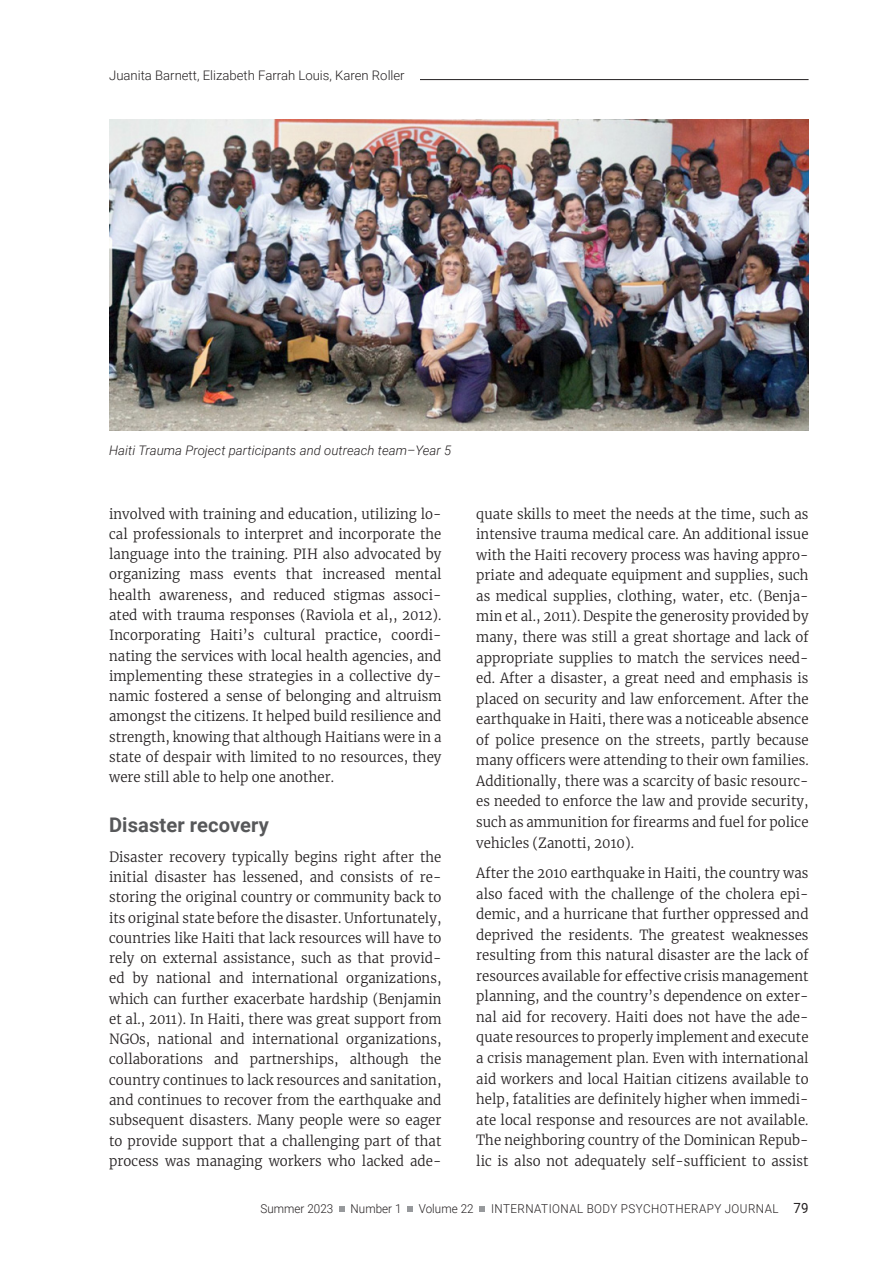
<style>
.page{position:relative;width:883px;height:1265px;background:#fff}
.page>*{position:absolute;margin:0;border:0;box-sizing:border-box;transform-origin:0 0}
.Inner_Title{font:700 20.12px "Roboto";letter-spacing:.005em;color:#57585a}
.Body_Text{font:300 14px/20.5px "Merriweather";letter-spacing:.005em;color:#231f20;text-align:justify;scale:.95 1}
.Figure{font:italic 300 13.12px "Roboto";letter-spacing:.005em;color:#231f20}
.t1{font:300 13.12px "Roboto";color:#231f20}
.t2{font:300 12.25px "Roboto";letter-spacing:.04em;color:#231f20;scale:.95 1}
.t3{font:300 12.25px "Roboto";letter-spacing:.005em;color:#231f20;scale:.95 1}
.s1{font-weight:400;font-size:14px}
</style>
<div class="page">
<svg style="left:339px;top:1206px;width:6px;height:6px"></svg>
<svg style="left:408px;top:1206px;width:5px;height:6px"></svg>
<svg style="left:480px;top:1206px;width:5px;height:6px"></svg>
<hr style="left:114px;top:79px;width:695px;height:1px;background:#231f20">
<div style="left:109px;top:0;width:311px;height:85px;background:#fff"></div>
<img style="left:109px;top:119px;width:700px;height:312px">
<p class="t1" style="left:109px;top:66px;width:297px">Juanita Barnett, Elizabeth Farrah Louis, Karen Roller</p>
<p class="Figure" style="left:109px;top:441px;width:344px">Haiti Trauma Project participants and outreach team–Year 5</p>
<p class="Body_Text" style="left:109px;top:503px;width:351px">involved with training and education, utilizing lo&shy;cal professionals to interpret and incorporate the language into the training. PIH also advocated by organizing mass events that increased mental health awareness, and reduced stigmas associ&shy;ated with trauma responses (Raviola et al,, 2012).<br>Incorporating Haiti’s cultural practice, coordi&shy;nating the services with local health agencies, and implementing these strategies in a collective dy&shy;namic fostered a sense of belonging and altruism amongst the citizens. It helped build resilience and strength, knowing that although Haitians were in a state of despair with limited to no resources, they were still able to help one another.</p>
<p class="Inner_Title" style="left:109px;top:810px;width:161px">Disaster recovery</p>
<p class="Body_Text" style="left:109px;top:846px;width:351px">Disaster recovery typically begins right after the initial disaster has lessened, and consists of re&shy;storing the original country or community back to its original state before the disaster. Unfortunately, countries like Haiti that lack resources will have to rely on external assistance, such as that provid&shy;ed by national and international organizations, which can further exacerbate hardship (Benjamin et al., 2011). In Haiti, there was great support from NGOs, national and international organizations, collaborations and partnerships, although the country continues to lack resources and sanitation, and continues to recover from the earthquake and subsequent disasters. Many people were so eager to provide support that a challenging part of that process was managing workers who lacked ade-</p>
<p class="Body_Text" style="left:476px;top:503px;width:351px">quate skills to meet the needs at the time, such as intensive trauma medical care. An additional issue with the Haiti recovery process was having appro&shy;priate and adequate equipment and supplies, such as medical supplies, clothing, water, etc. (Benja&shy;min et al., 2011). Despite the generosity provided by many, there was still a great shortage and lack of appropriate supplies to match the services need&shy;ed. After a disaster, a great need and emphasis is placed on security and law enforcement. After the earthquake in Haiti, there was a noticeable absence of police presence on the streets, partly because many officers were attending to their own families.<br>Additionally, there was a scarcity of basic resourc&shy;es needed to enforce the law and provide security, such as ammunition for firearms and fuel for police vehicles (Zanotti, 2010).</p>
<p class="Body_Text" style="left:476px;top:862px;width:351px">After the 2010 earthquake in Haiti, the country was also faced with the challenge of the cholera epi&shy;demic, and a hurricane that further oppressed and deprived the residents. The greatest weaknesses resulting from this natural disaster are the lack of resources available for effective crisis management planning, and the country’s dependence on exter&shy;nal aid for recovery. Haiti does not have the ade&shy;quate resources to properly implement and execute a crisis management plan. Even with international aid workers and local Haitian citizens available to help, fatalities are definitely higher when immedi&shy;ate local response and resources are not available.<br>The neighboring country of the Dominican Repub&shy;lic is also not adequately self-sufficient to assist</p>
<p class="t3" style="left:260px;top:1201px;width:78px">Summer 2023</p>
<p class="t2" style="left:351px;top:1201px;width:55px">Number 1</p>
<p class="t3" style="left:419px;top:1201px;width:59px">Volume 22</p>
<p class="t2" style="left:491px;top:1201px;width:336px">INTERNATIONAL BODY PSYCHOTHERAPY JOURNAL <span class="s1">79</span></p>
</div>
